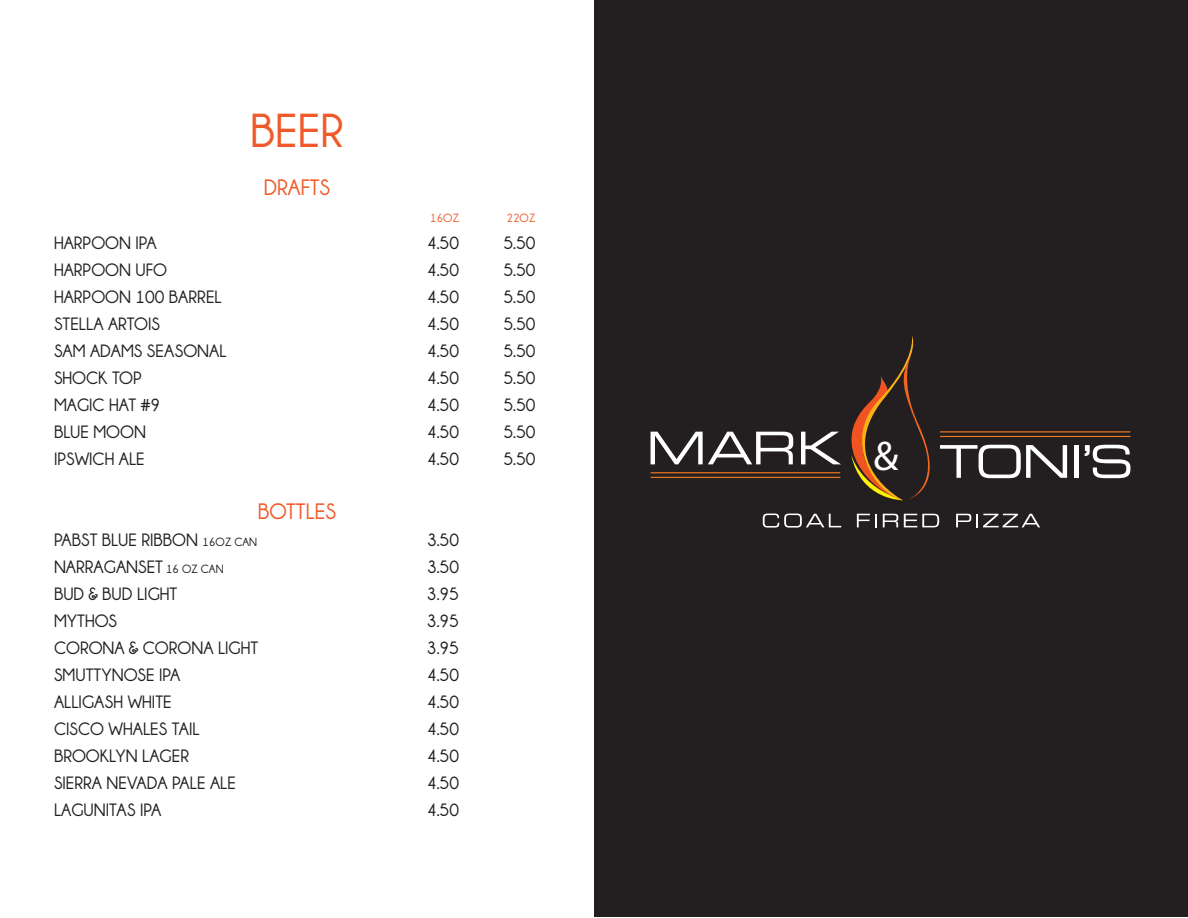
<style>
.page{position:relative;width:1188px;height:918px;background:#fff}
.page>*{position:absolute;margin:0;border:0;box-sizing:border-box;transform-origin:0 0}
.t1{font:700 48px "Champagne&Limousines";color:#f05a2a}
.t2{font:41.55px "Eurostile Extended Two";color:#fff}
.t3{font:700 22.5px "Champagne&Limousines";color:#f05a2a}
.t4{font:700 18px "Champagne&Limousines";color:#231f20}
.t5{font:700 12px "Champagne&Limousines";color:#f05a2a}
.s1{font-size:12px}
</style>
<div class="page">
<div style="left:594px;top:1px;width:594px;height:916px;background:#231f20"></div>
<svg style="left:651px;top:432px;width:142px;height:32px"></svg>
<hr style="left:1074px;top:445px;width:4px;height:33px;background:#fff">
<svg style="left:1085px;top:445px;width:45px;height:33px"></svg>
<svg style="left:763px;top:514px;width:78px;height:14px"></svg>
<svg style="left:857px;top:514px;width:20px;height:13px"></svg>
<svg style="left:883px;top:514px;width:15px;height:13px"></svg>
<svg style="left:904px;top:514px;width:35px;height:13px"></svg>
<svg style="left:956px;top:514px;width:84px;height:13px"></svg>
<svg style="left:801px;top:336px;width:266px;height:164px"></svg>
<hr style="left:940px;top:436px;width:191px;height:1px;background:#f47921">
<hr style="left:940px;top:431px;width:190px;height:1px;background:#f47921">
<hr style="left:651px;top:477px;width:189px;height:1px;background:#f47921">
<hr style="left:651px;top:472px;width:189px;height:1px;background:#f47921">
<p class="t1" style="left:250px;top:104px;width:95px">BEER</p>
<p class="t3" style="left:264px;top:175px;width:68px">DRAFTS</p>
<p class="t5" style="left:430px;top:212px;width:30px">16OZ</p>
<p class="t5" style="left:506px;top:212px;width:31px">22OZ</p>
<p class="t4" style="left:54px;top:233px;width:104px">HARPOON IPA</p>
<p class="t4" style="left:427px;top:233px;width:34px">4.50</p>
<p class="t4" style="left:504px;top:233px;width:33px">5.50</p>
<p class="t4" style="left:54px;top:260px;width:114px">HARPOON UFO</p>
<p class="t4" style="left:427px;top:260px;width:34px">4.50</p>
<p class="t4" style="left:504px;top:260px;width:33px">5.50</p>
<p class="t4" style="left:54px;top:287px;width:169px">HARPOON 100 BARREL</p>
<p class="t4" style="left:427px;top:287px;width:34px">4.50</p>
<p class="t4" style="left:504px;top:287px;width:33px">5.50</p>
<p class="t4" style="left:54px;top:314px;width:108px">STELLA ARTOIS</p>
<p class="t4" style="left:427px;top:314px;width:34px">4.50</p>
<p class="t4" style="left:504px;top:314px;width:33px">5.50</p>
<p class="t4" style="left:54px;top:341px;width:174px">SAM ADAMS SEASONAL</p>
<p class="t4" style="left:427px;top:341px;width:34px">4.50</p>
<p class="t4" style="left:504px;top:341px;width:33px">5.50</p>
<p class="t4" style="left:54px;top:368px;width:89px">SHOCK TOP</p>
<p class="t4" style="left:427px;top:368px;width:34px">4.50</p>
<p class="t4" style="left:504px;top:368px;width:33px">5.50</p>
<p class="t4" style="left:54px;top:395px;width:108px">MAGIC HAT #9</p>
<p class="t4" style="left:427px;top:395px;width:34px">4.50</p>
<p class="t4" style="left:504px;top:395px;width:33px">5.50</p>
<p class="t4" style="left:54px;top:422px;width:94px">BLUE MOON</p>
<p class="t4" style="left:427px;top:422px;width:34px">4.50</p>
<p class="t4" style="left:504px;top:422px;width:33px">5.50</p>
<p class="t4" style="left:54px;top:449px;width:92px">IPSWICH ALE</p>
<p class="t4" style="left:427px;top:449px;width:34px">4.50</p>
<p class="t4" style="left:504px;top:449px;width:33px">5.50</p>
<p class="t3" style="left:258px;top:499px;width:80px">BOTTLES</p>
<p class="t4" style="left:54px;top:530px;width:205px">PABST BLUE RIBBON <span class="s1">16OZ CAN</span></p>
<p class="t4" style="left:427px;top:530px;width:33px">3.50</p>
<p class="t4" style="left:54px;top:557px;width:171px">NARRAGANSET <span class="s1">16 OZ CAN</span></p>
<p class="t4" style="left:427px;top:557px;width:33px">3.50</p>
<p class="t4" style="left:54px;top:584px;width:125px">BUD &amp; BUD LIGHT</p>
<p class="t4" style="left:427px;top:584px;width:34px">3.95</p>
<p class="t4" style="left:54px;top:611px;width:65px">MYTHOS</p>
<p class="t4" style="left:427px;top:611px;width:34px">3.95</p>
<p class="t4" style="left:54px;top:638px;width:206px">CORONA &amp; CORONA LIGHT</p>
<p class="t4" style="left:427px;top:638px;width:34px">3.95</p>
<p class="t4" style="left:54px;top:665px;width:128px">SMUTTYNOSE IPA</p>
<p class="t4" style="left:427px;top:665px;width:34px">4.50</p>
<p class="t4" style="left:54px;top:692px;width:119px">ALLIGASH WHITE</p>
<p class="t4" style="left:427px;top:692px;width:34px">4.50</p>
<p class="t4" style="left:54px;top:719px;width:147px">CISCO WHALES TAIL</p>
<p class="t4" style="left:427px;top:719px;width:34px">4.50</p>
<p class="t4" style="left:54px;top:746px;width:137px">BROOKLYN LAGER</p>
<p class="t4" style="left:427px;top:746px;width:34px">4.50</p>
<p class="t4" style="left:54px;top:773px;width:183px">SIERRA NEVADA PALE ALE</p>
<p class="t4" style="left:427px;top:773px;width:34px">4.50</p>
<p class="t4" style="left:54px;top:800px;width:109px">LAGUNITAS IPA</p>
<p class="t4" style="left:427px;top:800px;width:34px">4.50</p>
<p class="t2" style="left:874px;top:430px;width:27px">&amp;</p>
</div>
